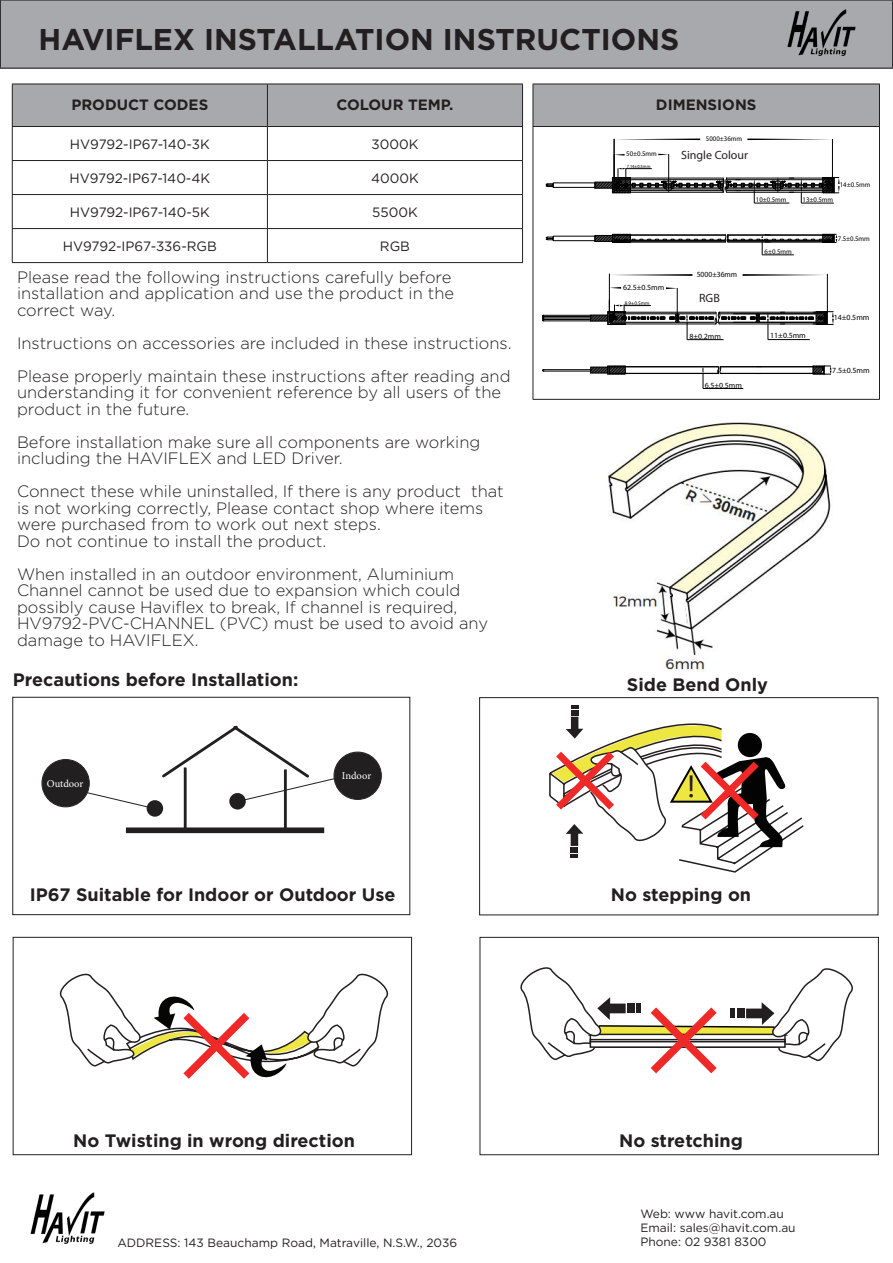
<style>
.page{position:relative;width:893px;height:1263px;background:#fff}
.page>*{position:absolute;margin:0;border:0;box-sizing:border-box;transform-origin:0 0}
.t1{font:700 30px "Gotham HTF";color:#231f20}
.t2{font:28.8px "Microsoft Ya Hei";color:#231f20}
.t3{font:700 18px "Gotham";color:#231f20}
.t4{font:300 16.5px/16.5px "Gotham";color:#231f20}
.t5{font:700 15px "Gotham HTF";color:#231f20}
.t6{font:13.5px "Gotham HTF";color:#231f20}
.t7{font:12px/14.4px "Gotham HTF";color:#231f20}
.t8{font:12px "Myriad Pro";color:#231f20}
.t9{font:10.5px "Minion Pro";letter-spacing:-.005em;color:#fff}
.t10{font:7.95px "Myriad Pro";color:#000}
.t11{font:7.95px "Myriad Pro";color:#000;scale:.96 1}
.t12{font:7.05px "Myriad Pro";color:#000;scale:.96 1}
.t13{font:5.25px "Myriad Pro";color:#000}
.t14{font:4.65px "Myriad Pro";color:#000;scale:.96 1}
</style>
<div class="page">
<div style="left:0;top:0;width:893px;height:68px;background:#a8a9ad"></div>
<hr style="left:0;top:0;width:893px;height:1px;background:#231f20">
<hr style="left:0;top:0;width:1px;height:68px;background:#231f20">
<hr style="left:892px;top:0;width:1px;height:68px;background:#231f20">
<hr style="left:0;top:68px;width:893px;height:1px;background:#231f20">
<img style="left:30px;top:1192px;width:75px;height:52px">
<img style="left:787px;top:9px;width:69px;height:47px">
<div style="left:13px;top:85px;width:509px;height:41px;background:#a8a9ad"></div>
<hr style="left:12px;top:127px;width:1px;height:33px;background:#231f20">
<hr style="left:267px;top:127px;width:1px;height:33px;background:#231f20">
<hr style="left:522px;top:127px;width:1px;height:33px;background:#231f20">
<hr style="left:12px;top:160px;width:255px;height:1px;background:#231f20">
<hr style="left:12px;top:161px;width:1px;height:33px;background:#231f20">
<hr style="left:12px;top:194px;width:255px;height:1px;background:#231f20">
<hr style="left:12px;top:195px;width:1px;height:33px;background:#231f20">
<hr style="left:12px;top:228px;width:255px;height:1px;background:#231f20">
<hr style="left:12px;top:229px;width:1px;height:33px;background:#231f20">
<hr style="left:12px;top:262px;width:255px;height:1px;background:#231f20">
<hr style="left:267px;top:160px;width:256px;height:1px;background:#231f20">
<hr style="left:267px;top:161px;width:1px;height:33px;background:#231f20">
<hr style="left:522px;top:161px;width:1px;height:33px;background:#231f20">
<hr style="left:267px;top:194px;width:256px;height:1px;background:#231f20">
<hr style="left:267px;top:195px;width:1px;height:33px;background:#231f20">
<hr style="left:522px;top:195px;width:1px;height:33px;background:#231f20">
<hr style="left:267px;top:228px;width:256px;height:1px;background:#231f20">
<hr style="left:267px;top:229px;width:1px;height:33px;background:#231f20">
<hr style="left:522px;top:229px;width:1px;height:33px;background:#231f20">
<hr style="left:267px;top:262px;width:256px;height:1px;background:#231f20">
<hr style="left:267px;top:84px;width:256px;height:1px;background:#231f20">
<hr style="left:522px;top:84px;width:1px;height:42px;background:#231f20">
<hr style="left:267px;top:126px;width:256px;height:1px;background:#231f20">
<hr style="left:12px;top:84px;width:255px;height:1px;background:#231f20">
<hr style="left:12px;top:84px;width:1px;height:42px;background:#231f20">
<hr style="left:267px;top:84px;width:1px;height:42px;background:#231f20">
<hr style="left:12px;top:126px;width:255px;height:1px;background:#231f20">
<div style="left:533px;top:84px;width:346px;height:42px;background:#a8a9ad"></div>
<hr style="left:533px;top:127px;width:1px;height:272px;background:#231f20">
<hr style="left:879px;top:127px;width:1px;height:272px;background:#231f20">
<hr style="left:533px;top:399px;width:347px;height:1px;background:#231f20">
<hr style="left:533px;top:84px;width:347px;height:1px;background:#231f20">
<hr style="left:533px;top:84px;width:1px;height:42px;background:#231f20">
<hr style="left:879px;top:84px;width:1px;height:42px;background:#231f20">
<hr style="left:533px;top:126px;width:347px;height:1px;background:#231f20">
<div style="left:553px;top:183px;width:42px;height:5px;border:1px solid #000"></div>
<svg style="left:546px;top:184px;width:7px;height:3px"></svg>
<div style="left:553px;top:236px;width:42px;height:5px;border:1px solid #000"></div>
<svg style="left:546px;top:237px;width:7px;height:3px"></svg>
<hr style="left:614px;top:139px;width:1px;height:39px;background:#000">
<hr style="left:832px;top:139px;width:1px;height:39px;background:#000">
<svg style="left:614px;top:139px;width:86px;height:1px"></svg>
<svg style="left:747px;top:139px;width:85px;height:1px"></svg>
<hr style="left:801px;top:203px;width:33px;height:1px;background:#000">
<svg style="left:594px;top:234px;width:243px;height:21px"></svg>
<hr style="left:762px;top:255px;width:32px;height:1px;background:#000">
<svg style="left:594px;top:154px;width:246px;height:49px"></svg>
<hr style="left:754px;top:203px;width:35px;height:1px;background:#000">
<svg style="left:12px;top:697px;width:867px;height:458px"></svg>
<svg style="left:516px;top:965px;width:341px;height:109px"></svg>
<svg style="left:548px;top:705px;width:257px;height:168px"></svg>
<svg style="left:56px;top:971px;width:336px;height:110px"></svg>
<img style="left:608px;top:422px;width:223px;height:250px">
<div style="left:12px;top:697px;width:398px;height:218px;border:1px solid #231f20"></div>
<hr style="left:184px;top:767px;width:3px;height:62px;background:#211f20">
<hr style="left:284px;top:769px;width:3px;height:62px;background:#211f20">
<div style="left:126px;top:827px;width:198px;height:6px;background:#211f20"></div>
<svg style="left:48px;top:723px;width:296px;height:88px"></svg>
<div style="left:147px;top:800px;width:16px;height:17px;background:#211f20;border-radius:50%"></div>
<div style="left:334px;top:752px;width:47px;height:47px;background:#211f20;border-radius:50%"></div>
<div style="left:334px;top:752px;width:48px;height:48px;border:1px solid #211f20;border-radius:50%"></div>
<div style="left:42px;top:760px;width:47px;height:47px;background:#211f20;border-radius:50%"></div>
<div style="left:42px;top:759px;width:48px;height:48px;border:1px solid #211f20;border-radius:50%"></div>
<hr style="left:720px;top:366px;width:102px;height:1px;background:#000">
<hr style="left:720px;top:367px;width:102px;height:1px;background:#000">
<hr style="left:720px;top:373px;width:102px;height:1px;background:#000">
<hr style="left:609px;top:274px;width:1px;height:38px;background:#000">
<hr style="left:827px;top:274px;width:1px;height:38px;background:#000">
<hr style="left:543px;top:319px;width:48px;height:1px;background:#000">
<hr style="left:543px;top:321px;width:48px;height:1px;background:#000">
<hr style="left:543px;top:318px;width:48px;height:1px;background:#000">
<hr style="left:543px;top:315px;width:48px;height:1px;background:#000">
<hr style="left:543px;top:316px;width:48px;height:1px;background:#000">
<hr style="left:543px;top:371px;width:48px;height:1px;background:#000">
<hr style="left:543px;top:369px;width:48px;height:1px;background:#000">
<svg style="left:609px;top:274px;width:83px;height:2px"></svg>
<svg style="left:743px;top:274px;width:84px;height:2px"></svg>
<svg style="left:813px;top:366px;width:19px;height:9px"></svg>
<svg style="left:590px;top:366px;width:131px;height:23px"></svg>
<hr style="left:703px;top:388px;width:40px;height:1px;background:#000">
<svg style="left:590px;top:287px;width:244px;height:53px"></svg>
<hr style="left:687px;top:339px;width:37px;height:1px;background:#000">
<h1 class="t1" style="left:39px;top:22px;width:642px">HAVIFLEX INSTALLATION INSTRUCTIONS</h1>
<p class="t5" style="left:71px;top:96px;width:138px">PRODUCT CODES</p>
<p class="t5" style="left:336px;top:96px;width:119px">COLOUR TEMP.</p>
<p class="t6" style="left:70px;top:136px;width:141px">HV9792-IP67-140-3K</p>
<p class="t6" style="left:371px;top:136px;width:48px">3000K</p>
<p class="t6" style="left:69px;top:170px;width:142px">HV9792-IP67-140-4K</p>
<p class="t6" style="left:371px;top:170px;width:49px">4000K</p>
<p class="t6" style="left:70px;top:204px;width:142px">HV9792-IP67-140-5K</p>
<p class="t6" style="left:372px;top:204px;width:47px">5500K</p>
<p class="t6" style="left:63px;top:238px;width:156px">HV9792-IP67-336-RGB</p>
<p class="t6" style="left:380px;top:238px;width:32px">RGB</p>
<p class="t5" style="left:656px;top:96px;width:102px">DIMENSIONS</p>
<p class="t12" style="left:706px;top:135px;width:39px">5000±36mm</p>
<p class="t12" style="left:626px;top:150px;width:33px">50±0.5mm</p>
<p class="t14" style="left:627px;top:163px;width:26px">7.14±0.5mm</p>
<p class="t8" style="left:681px;top:148px;width:68px">Single Colour</p>
<p class="t12" style="left:756px;top:195px;width:33px">10±0.5mm</p>
<p class="t12" style="left:840px;top:181px;width:33px">14±0.5mm</p>
<p class="t12" style="left:803px;top:195px;width:33px">13±0.5mm</p>
<p class="t12" style="left:765px;top:247px;width:30px">6±0.5mm</p>
<p class="t12" style="left:838px;top:234px;width:35px">7.5±0.5mm</p>
<p class="t4" style="left:17px;top:268px;width:439px">Please read the following instructions carefully before installation and application and use the product in the correct way.</p>
<p class="t4" style="left:17px;top:326px;width:496px;line-height:33px">Instructions on accessories are included in these instructions.<br>Please properly maintain these instructions after reading and</p>
<p class="t4" style="left:17px;top:384px;width:486px">understanding it for convenient reference by all users of the product in the future.</p>
<p class="t4" style="left:17px;top:433px;width:465px">Before installation make sure all components are working including the HAVIFLEX and LED Driver.</p>
<p class="t4" style="left:17px;top:483px;width:488px">Connect these while uninstalled, If there is any product that is not working correctly, Please contact shop where items were purchased from to work out next steps.<br>Do not continue to install the product.</p>
<p class="t4" style="left:17px;top:565px;width:472px">When installed in an outdoor environment, Aluminium Channel cannot be used due to expansion which could possibly cause Haviflex to break, If channel is required, HV9792-PVC-CHANNEL (PVC) must be used to avoid any damage to HAVIFLEX.</p>
<p class="t10" style="left:623px;top:282px;width:43px">62.5±0.5mm</p>
<p class="t13" style="left:625px;top:300px;width:26px">8.9±0.5mm</p>
<p class="t11" style="left:697px;top:269px;width:44px">5000±36mm</p>
<p class="t8" style="left:699px;top:290px;width:22px">RGB</p>
<p class="t10" style="left:689px;top:331px;width:33px">8±0.2mm</p>
<p class="t10" style="left:770px;top:331px;width:37px">11±0.5mm</p>
<p class="t10" style="left:705px;top:380px;width:39px">6.5±0.5mm</p>
<p class="t10" style="left:834px;top:313px;width:37px">14±0.5mm</p>
<p class="t10" style="left:832px;top:365px;width:39px">7.5±0.5mm</p>
<p class="t3" style="left:13px;top:668px;width:287px">Precautions before Installation:</p>
<p class="t3" style="left:627px;top:673px;width:143px">Side Bend Only</p>
<p class="t9" style="left:47px;top:776px;width:38px">Outdoor</p>
<p class="t9" style="left:342px;top:768px;width:31px">Indoor</p>
<h2 class="t2" style="left:687px;top:767px;width:11px">!</h2>
<p class="t3" style="left:30px;top:883px;width:367px">IP67 Suitable for Indoor or Outdoor Use</p>
<p class="t3" style="left:611px;top:883px;width:142px">No stepping on</p>
<p class="t3" style="left:73px;top:1129px;width:283px">No Twisting in wrong direction</p>
<p class="t3" style="left:619px;top:1129px;width:125px">No stretching</p>
<p class="t7" style="left:117px;top:1235px;width:341px">ADDRESS: 143 Beauchamp Road, Matraville, N.S.W., 2036</p>
<p class="t7" style="left:640px;top:1206px;width:157px">Web: www havit.com.au<br>Email: sales@havit.com.au<br>Phone: 02 9381 8300</p>
</div>
